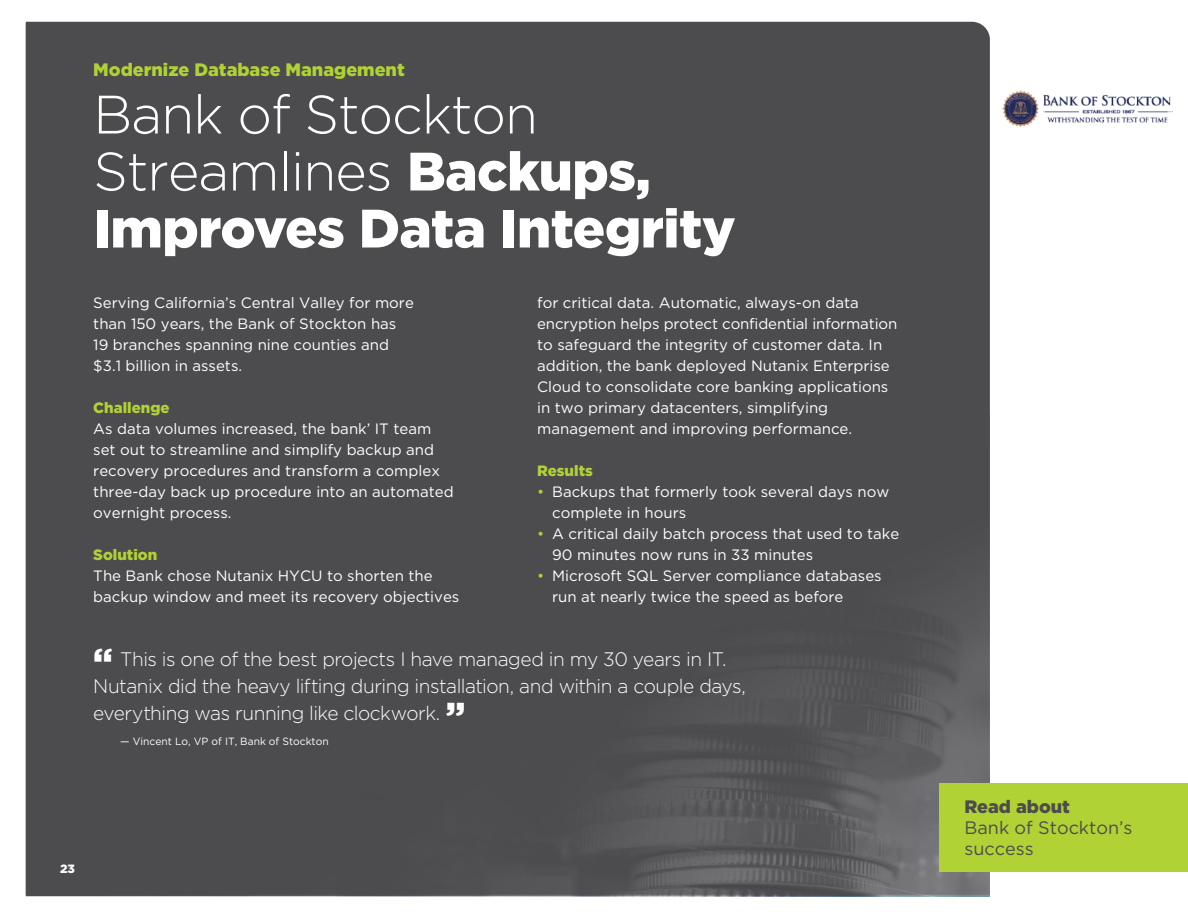
<style>
.page{position:relative;width:1188px;height:918px;background:#fff}
.page>*{position:absolute;margin:0;border:0;box-sizing:border-box;transform-origin:0 0}
.t1{font:900 54px/57px "Gotham";letter-spacing:-.01em;color:#fff}
.t2{font:300 19.5px/27px "Gotham";letter-spacing:-.025em;color:#fff}
.t3{font:900 18px "Gotham";color:#b0d235}
.t4{font:18px/21px "Gotham";color:#4c4c4e}
.t5{font:900 18px "Gotham";color:#4c4c4e}
.t6{font:15px/21px "Gotham";color:#fff}
.t7{font:900 15px "Gotham";color:#b0d235}
.t8{font:900 12px "Gotham";color:#fff}
.t9{font:10.5px "Gotham";color:#fff}
.s1{font-weight:300}
.s2{color:#b0d235}
.s3{font-weight:900;font-size:36px}
</style>
<div class="page">
<div style="left:26px;top:23px;width:964px;height:873px;background:#4c4c4e"></div>
<img style="left:1002px;top:90px;width:171px;height:37px">
<div style="left:939px;top:783px;width:249px;height:89px;background:#b0d235"></div>
<p class="t3" style="left:93px;top:57px;width:313px">Modernize Database Management</p>
<h1 class="t1" style="left:93px;top:85px;width:644px"><span class="s1">Bank of Stockton<br>Streamlines</span> Backups,<br>Improves Data Integrity</h1>
<p class="t6" style="left:93px;top:292px;width:322px">Serving California’s Central Valley for more than 150 years, the Bank of Stockton has 19 branches spanning nine counties and $3.1 billion in assets.</p>
<p class="t7" style="left:93px;top:398px;width:78px">Challenge</p>
<p class="t6" style="left:93px;top:418px;width:362px">As data volumes increased, the bank’ IT team set out to streamline and simplify backup and recovery procedures and transform a complex three-day back up procedure into an automated overnight process.</p>
<p class="t7" style="left:93px;top:545px;width:65px">Solution</p>
<p class="t6" style="left:93px;top:565px;width:368px">The Bank chose Nutanix HYCU to shorten the backup window and meet its recovery objectives</p>
<p class="t6" style="left:537px;top:292px;width:362px">for critical data. Automatic, always-on data encryption helps protect confidential information to safeguard the integrity of customer data. In addition, the bank deployed Nutanix Enterprise Cloud to consolidate core banking applications in two primary datacenters, simplifying management and improving performance.</p>
<p class="t7" style="left:537px;top:461px;width:57px">Results</p>
<p class="t6" style="left:552px;top:481px;width:339px;text-indent:-15px"><span class="s2">•</span> Backups that formerly took several days now complete in hours</p>
<p class="t6" style="left:552px;top:523px;width:349px;text-indent:-15px"><span class="s2">•</span> A critical daily batch process that used to take<br>90 minutes now runs in 33 minutes</p>
<p class="t6" style="left:552px;top:565px;width:331px;text-indent:-15px"><span class="s2">•</span> Microsoft SQL Server compliance databases run at nearly twice the speed as before</p>
<h2 class="t2" style="left:93px;top:645px;width:654px"><span class="s3">“</span> This is one of the best projects I have managed in my 30 years in IT.<br>Nutanix did the heavy lifting during installation, and within a couple days, everything was running like clockwork. <span class="s3">”</span></h2>
<p class="t9" style="left:120px;top:734px;width:210px">— Vincent Lo, VP of IT, Bank of Stockton</p>
<p class="t8" style="left:60px;top:860px;width:16px">23</p>
<p class="t5" style="left:964px;top:795px;width:107px">Read about</p>
<p class="t4" style="left:964px;top:817px;width:170px">Bank of Stockton’s success</p>
</div>
